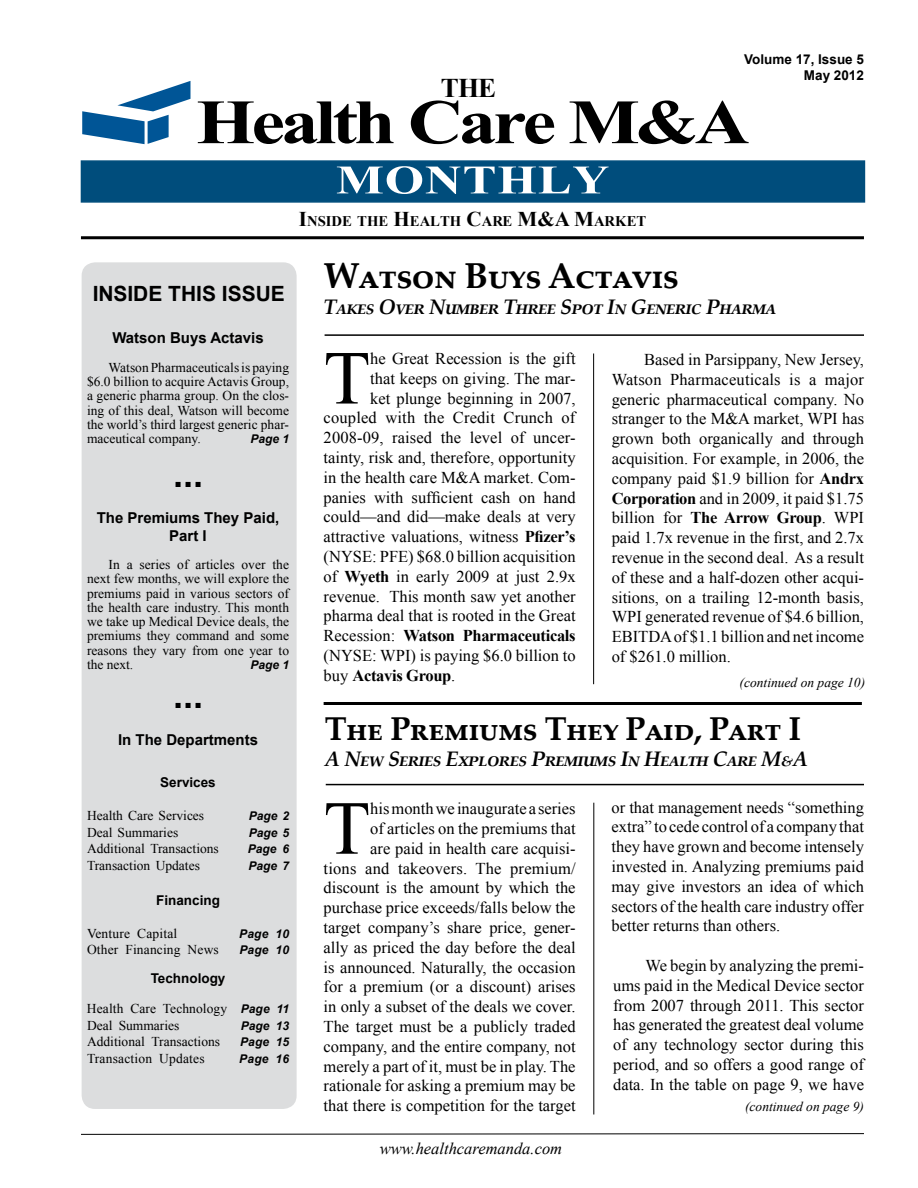
<style>
.page{position:relative;width:918px;height:1188px;background:#fff}
.page>*{position:absolute;margin:0;border:0;box-sizing:border-box;transform-origin:0 0}
.t1{font:76.35px "Times New Roman";color:#000}
.t2{font:700 63px "Times New Roman";letter-spacing:-.05em;color:#000;scale:1.2 1}
.t3{font:700 40.5px "Times New Roman";letter-spacing:.02em;color:#fff;scale:1.25 1}
.t4{font:700 36px "Palatino Linotype";letter-spacing:-.02em;color:#000}
.t5{font:700 36px "Arial";color:#000}
.t6{font:700 33px "Palatino Linotype";letter-spacing:-.02em;color:#000}
.t7{font:700 27px "Times New Roman";color:#000}
.t8{font:italic 700 21px "Palatino Linotype";letter-spacing:-.02em;color:#000}
.t9{font:700 21px "Arial";color:#000}
.t10{font:16.5px/19.8px "Times New Roman";color:#000;text-align:justify}
.t11{font:700 16.5px "Times New Roman";letter-spacing:-.02em;color:#000}
.t12{font:italic 16.5px "Times New Roman";color:#000}
.t13{font:700 15px/18px "Arial";color:#000;text-align:center}
.t14{font:700 14.7px "Times New Roman";color:#000}
.t15{font:13.5px/14.2px "Times New Roman";color:#000;text-align:justify}
.t16{font:700 13.5px/16.2px "Arial";color:#000;text-align:right}
.t17{font:italic 13.5px "Times New Roman";color:#000}
.t18{font:italic 700 12px "Arial";color:#000}
.s1{font-size:21px}
.s2{font-family:"Arial";font-weight:700;font-style:italic;font-size:12px}
.s3{font-weight:700}
.s4{font-weight:400}
</style>
<div class="page">
<svg style="left:81px;top:1133px;width:783px;height:2px;background:#7f7f7f"></svg>
<hr style="left:81px;top:236px;width:783px;height:3px;background:#000">
<div style="left:81px;top:160px;width:784px;height:43px;background:#004d7c;border:2px solid #004d7c"></div>
<svg style="left:82px;top:81px;width:108px;height:63px"></svg>
<div style="left:82px;top:262px;width:215px;height:847px;background:#dcddde;border-radius:13px"></div>
<hr style="left:325px;top:334px;width:539px;height:2px;background:#000">
<hr style="left:324px;top:702px;width:538px;height:3px;background:#000">
<hr style="left:326px;top:784px;width:538px;height:1px;background:#000">
<hr style="left:593px;top:353px;width:1px;height:331px;background:#000">
<hr style="left:594px;top:803px;width:1px;height:311px;background:#000">
<h3 class="t7" style="left:441px;top:69px;width:57px">THE</h3>
<p class="t16" style="left:744px;top:51px;width:121px">Volume 17, Issue 5<br>May 2012</p>
<h2 class="t2" style="left:196px;top:79px;width:463px">Health Care M&amp;A</h2>
<h3 class="t3" style="left:336px;top:152px;width:220px">MONTHLY</h3>
<p class="t14" style="left:299px;top:211px;width:349px"><span class="s1">I</span>NSIDE THE <span class="s1">H</span>EALTH <span class="s1">C</span>ARE <span class="s1">M&amp;A M</span>ARKET</p>
<p class="t9" style="left:93px;top:280px;width:194px">INSIDE THIS ISSUE</p>
<p class="t13" style="left:112px;top:330px;width:153px">Watson Buys Actavis</p>
<p class="t15" style="left:87px;top:360px;width:204px;text-indent:22px">Watson Pharmaceuticals is paying $6.0 billion to acquire Actavis Group, a generic pharma group. On the clos&shy;ing of this deal, Watson will become the world’s third largest generic phar&shy;maceutical company.</p>
<p class="t18" style="left:250px;top:431px;width:40px">Page 1</p>
<h3 class="t5" style="left:173px;top:450px;width:32px">...</h3>
<p class="t13" style="left:97px;top:509px;width:184px">The Premiums They Paid,<br>Part I</p>
<p class="t15" style="left:87px;top:557px;width:204px;text-indent:22px">In a series of articles over the next few months, we will explore the premiums paid in various sectors of the health care industry. This month we take up Medical Device deals, the premiums they command and some reasons they vary from one year to the next.</p>
<p class="t18" style="left:251px;top:657px;width:40px">Page 1</p>
<h3 class="t5" style="left:173px;top:672px;width:32px">...</h3>
<p class="t13" style="left:118px;top:731px;width:142px">In The Departments</p>
<p class="t16" style="left:160px;top:775px;width:57px">Services</p>
<p class="t15" style="left:87px;top:809px;width:119px">Health Care Services</p>
<p class="t18" style="left:249px;top:808px;width:42px">Page 2</p>
<p class="t15" style="left:87px;top:825px;width:93px">Deal Summaries</p>
<p class="t18" style="left:249px;top:825px;width:42px">Page 5</p>
<p class="t15" style="left:87px;top:842px;width:133px">Additional Transactions</p>
<p class="t18" style="left:248px;top:841px;width:43px">Page 6</p>
<p class="t15" style="left:87px;top:858px;width:114px">Transaction Updates</p>
<p class="t18" style="left:248px;top:858px;width:42px">Page 7</p>
<p class="t16" style="left:156px;top:892px;width:65px">Financing</p>
<p class="t15" style="left:87px;top:926px;width:92px">Venture Capital</p>
<p class="t18" style="left:239px;top:926px;width:51px">Page 10</p>
<p class="t15" style="left:87px;top:942px;width:133px">Other Financing News</p>
<p class="t18" style="left:240px;top:942px;width:51px">Page 10</p>
<p class="t16" style="left:151px;top:970px;width:76px">Technology</p>
<p class="t15" style="left:87px;top:1000px;width:204px;line-height:16.5px">Health Care Technology <span class="s2">Page 11<br></span>Deal Summaries</p>
<p class="t18" style="left:241px;top:1018px;width:50px">Page 13</p>
<p class="t15" style="left:87px;top:1035px;width:135px">Additional Transactions</p>
<p class="t18" style="left:240px;top:1034px;width:50px">Page 15</p>
<p class="t15" style="left:87px;top:1051px;width:119px">Transaction Updates</p>
<p class="t18" style="left:239px;top:1051px;width:51px">Page 16</p>
<h3 class="t4" style="left:324px;top:251px;width:357px">Watson Buys Actavis</h3>
<p class="t8" style="left:324px;top:291px;width:454px">Takes Over Number Three Spot In Generic Pharma</p>
<h1 class="t1" style="left:324px;top:327px;width:48px">T</h1>
<p class="t10" style="left:370px;top:348px;width:207px">he Great Recession is the gift</p>
<p class="t10" style="left:370px;top:368px;width:207px">that keeps on giving. The mar-</p>
<p class="t10" style="left:370px;top:388px;width:207px">ket plunge beginning in 2007,</p>
<p class="t10" style="left:324px;top:408px;width:253px">coupled with the Credit Crunch of</p>
<p class="t10" style="left:324px;top:427px;width:254px">2008-09, raised the level of uncer-</p>
<p class="t10" style="left:324px;top:447px;width:254px">tainty, risk and, therefore, opportunity</p>
<p class="t10" style="left:324px;top:467px;width:253px">in the health care M&amp;A market. Com-</p>
<p class="t10" style="left:324px;top:487px;width:253px">panies with sufficient cash on hand</p>
<p class="t10" style="left:324px;top:507px;width:253px">could—and did—make deals at very</p>
<p class="t10" style="left:324px;top:526px;width:254px">attractive valuations, witness <span class="s3">Pfizer’s</span></p>
<p class="t10" style="left:324px;top:546px;width:254px">(NYSE: PFE) $68.0 billion acquisition</p>
<p class="t10" style="left:324px;top:566px;width:254px">of <span class="s3">Wyeth</span> in early 2009 at just 2.9x</p>
<p class="t10" style="left:324px;top:586px;width:253px">revenue. This month saw yet another</p>
<p class="t10" style="left:324px;top:606px;width:254px">pharma deal that is rooted in the Great</p>
<p class="t11" style="left:324px;top:624px;width:254px"><span class="s4">Recession:</span> Watson Pharmaceuticals</p>
<p class="t10" style="left:324px;top:645px;width:253px">(NYSE: WPI) is paying $6.0 billion to</p>
<p class="t11" style="left:324px;top:664px;width:133px"><span class="s4">buy</span> Actavis Group<span class="s4">.</span></p>
<p class="t10" style="left:612px;top:349px;width:254px;text-indent:32px">Based in Parsippany, New Jersey, Watson Pharmaceuticals is a major generic pharmaceutical company. No stranger to the M&amp;A market, WPI has grown both organically and through acquisition. For example, in 2006, the company paid $1.9 billion for <span class="s3">Andrx Corporation</span> and in 2009, it paid $1.75 billion for <span class="s3">The Arrow Group</span>. WPI paid 1.7x revenue in the first, and 2.7x revenue in the second deal. As a result of these and a half-dozen other acqui&shy;sitions, on a trailing 12-month basis, WPI generated revenue of $4.6 billion, EBITDA of $1.1 billion and net income of $261.0 million.</p>
<p class="t17" style="left:740px;top:673px;width:127px">(continued on page 10)</p>
<h3 class="t6" style="left:325px;top:706px;width:478px">The Premiums They Paid, Part I</h3>
<p class="t8" style="left:325px;top:744px;width:485px">A New Series Explores Premiums In Health Care M&amp;A</p>
<p class="t10" style="left:324px;top:798px;width:254px;text-align:right">his month we inaugurate a series<br>of articles on the premiums that<br>are paid in health care acquisi-<br>tions and takeovers. The premium/ discount is the amount by which the purchase price exceeds/falls below the target company’s share price, gener&shy;ally as priced the day before the deal is announced. Naturally, the occasion for a premium (or a discount) arises in only a subset of the deals we cover.<br>The target must be a publicly traded company, and the entire company, not merely a part of it, must be in play. The rationale for asking a premium may be that there is competition for the target</p>
<h1 class="t1" style="left:324px;top:777px;width:48px">T</h1>
<p class="t12" style="left:380px;top:1138px;width:184px">www.healthcaremanda.com</p>
<p class="t10" style="left:612px;top:797px;width:254px">or that management needs “something extra” to cede control of a company that they have grown and become intensely invested in. Analyzing premiums paid may give investors an idea of which sectors of the health care industry offer better returns than others.</p>
<p class="t10" style="left:613px;top:955px;width:252px;text-indent:32px">We begin by analyzing the premi&shy;ums paid in the Medical Device sector from 2007 through 2011. This sector has generated the greatest deal volume of any technology sector during this period, and so offers a good range of data. In the table on page 9, we have</p>
<p class="t17" style="left:745px;top:1098px;width:120px">(continued on page 9)</p>
</div>
